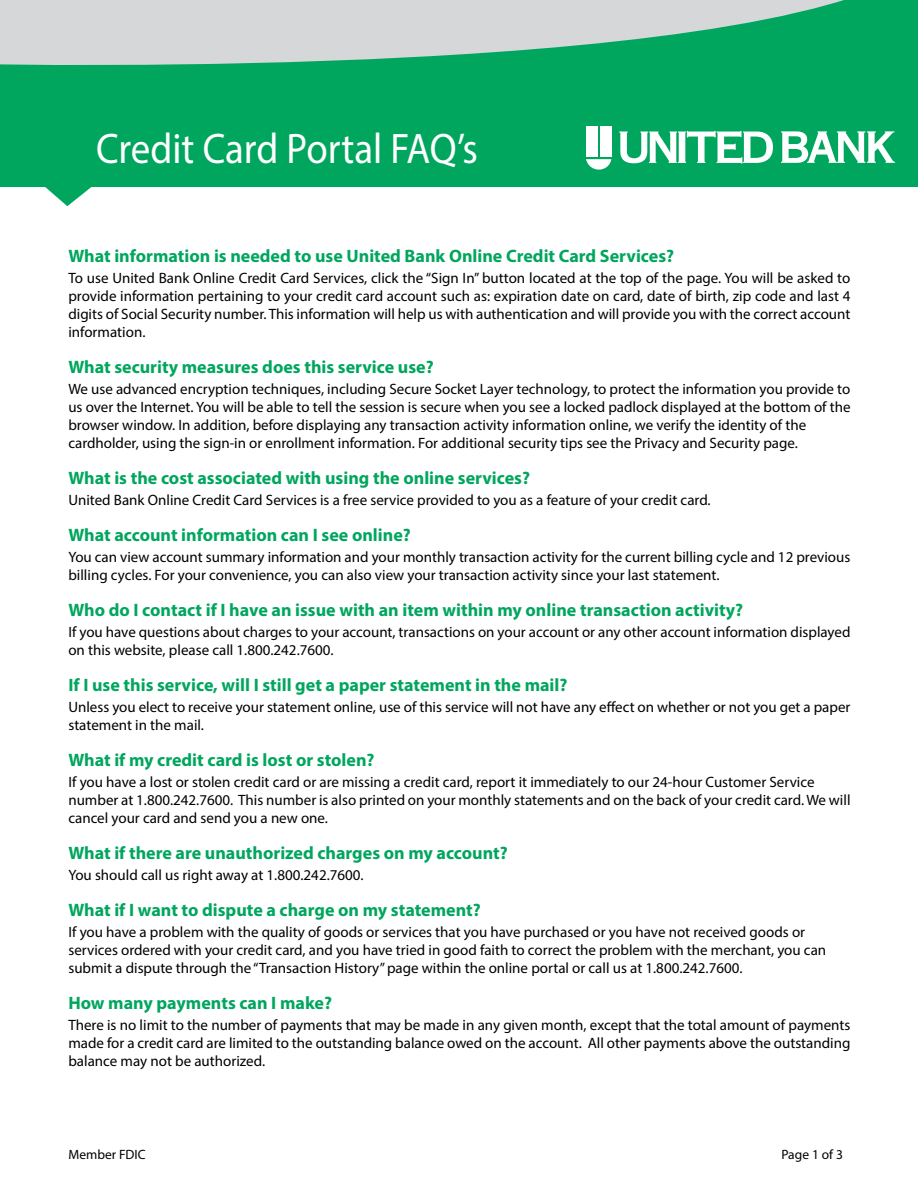
<style>
.page{position:relative;width:918px;height:1188px;background:#fff}
.page>*{position:absolute;margin:0;border:0;box-sizing:border-box;transform-origin:0 0}
.t1{font:42.9px "Myriad Pro";color:#fff;scale:.91 1}
.t2{font:700 18px "Myriad Pro";color:#00a65e}
.t3{font:15px/18px "Myriad Pro";color:#000}
.t4{font:13.5px "Myriad Pro";color:#000}
</style>
<div class="page">
<svg style="left:0;top:0;width:918px;height:187px;background:#37b27d"></svg>
<svg style="left:44px;top:186px;width:49px;height:20px"></svg>
<svg style="left:781px;top:131px;width:114px;height:32px"></svg>
<svg style="left:619px;top:131px;width:154px;height:33px"></svg>
<div style="left:586px;top:126px;width:12px;height:31px;background:#fff"></div>
<div style="left:600px;top:126px;width:11px;height:31px;background:#fff"></div>
<svg style="left:586px;top:159px;width:25px;height:11px"></svg>
<h1 class="t1" style="left:96px;top:122px;width:421px">Credit Card Portal FAQ’s</h1>
<p class="t2" style="left:68px;top:245px;width:607px">What information is needed to use United Bank Online Credit Card Services?</p>
<p class="t3" style="left:68px;top:269px;width:784px;text-align:justify">To use United Bank Online Credit Card Services, click the “Sign In” button located at the top of the page. You will be asked to provide information pertaining to your credit card account such as: expiration date on card, date of birth, zip code and last 4 digits of Social Security number. This information will help us with authentication and will provide you with the correct account information.</p>
<p class="t2" style="left:68px;top:356px;width:367px">What security measures does this service use?</p>
<p class="t3" style="left:68px;top:380px;width:784px">We use advanced encryption techniques, including Secure Socket Layer technology, to protect the information you provide to us over the Internet. You will be able to tell the session is secure when you see a locked padlock displayed at the bottom of the browser window. In addition, before displaying any transaction activity information online, we verify the identity of the cardholder, using the sign-in or enrollment information. For additional security tips see the Privacy and Security page.</p>
<p class="t2" style="left:68px;top:467px;width:463px">What is the cost associated with using the online services?</p>
<p class="t3" style="left:68px;top:491px;width:644px">United Bank Online Credit Card Services is a free service provided to you as a feature of your credit card.</p>
<p class="t2" style="left:68px;top:524px;width:344px">What account information can I see online?</p>
<p class="t3" style="left:68px;top:548px;width:783px">You can view account summary information and your monthly transaction activity for the current billing cycle and 12 previous billing cycles. For your convenience, you can also view your transaction activity since your last statement.</p>
<p class="t2" style="left:68px;top:599px;width:676px">Who do I contact if I have an issue with an item within my online transaction activity?</p>
<p class="t3" style="left:68px;top:623px;width:784px">If you have questions about charges to your account, transactions on your account or any other account information displayed on this website, please call 1.800.242.7600.</p>
<p class="t2" style="left:68px;top:674px;width:501px">If I use this service, will I still get a paper statement in the mail?</p>
<p class="t3" style="left:68px;top:698px;width:784px">Unless you elect to receive your statement online, use of this service will not have any effect on whether or not you get a paper statement in the mail.</p>
<p class="t2" style="left:68px;top:749px;width:308px">What if my credit card is lost or stolen?</p>
<p class="t3" style="left:68px;top:773px;width:784px">If you have a lost or stolen credit card or are missing a credit card, report it immediately to our 24-hour Customer Service number at 1.800.242.7600. This number is also printed on your monthly statements and on the back of your credit card. We will cancel your card and send you a new one.</p>
<p class="t2" style="left:68px;top:842px;width:441px">What if there are unauthorized charges on my account?</p>
<p class="t3" style="left:68px;top:866px;width:297px">You should call us right away at 1.800.242.7600.</p>
<p class="t2" style="left:68px;top:899px;width:414px">What if I want to dispute a charge on my statement?</p>
<p class="t3" style="left:68px;top:923px;width:759px">If you have a problem with the quality of goods or services that you have purchased or you have not received goods or services ordered with your credit card, and you have tried in good faith to correct the problem with the merchant, you can submit a dispute through the “Transaction History” page within the online portal or call us at 1.800.242.7600.</p>
<p class="t2" style="left:68px;top:992px;width:265px">How many payments can I make?</p>
<p class="t3" style="left:68px;top:1016px;width:784px;text-align:justify">There is no limit to the number of payments that may be made in any given month, except that the total amount of payments made for a credit card are limited to the outstanding balance owed on the account. All other payments above the outstanding balance may not be authorized.</p>
<p class="t4" style="left:68px;top:1147px;width:79px">Member FDIC</p>
<p class="t4" style="left:781px;top:1147px;width:63px">Page 1 of 3</p>
</div>
